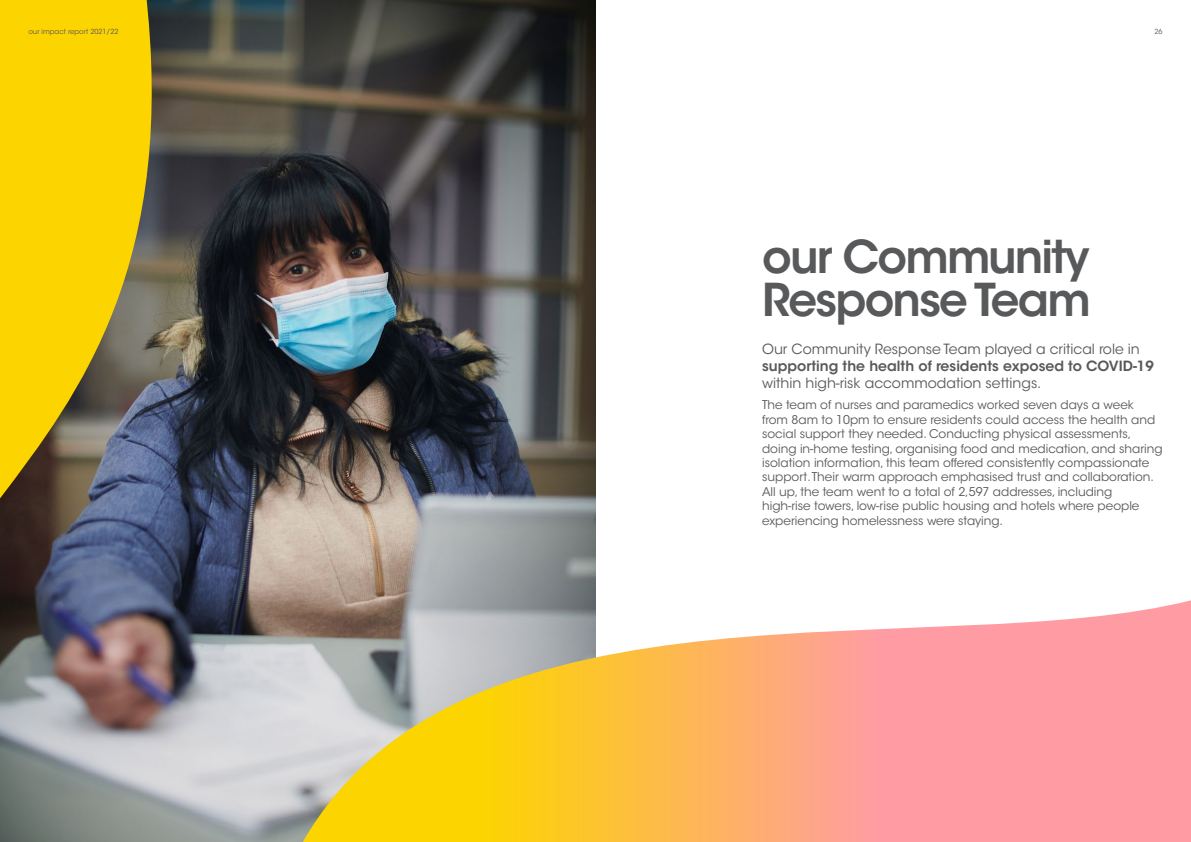
<style>
.page{position:relative;width:1191px;height:842px;background:#fff}
.page>*{position:absolute;margin:0;border:0;box-sizing:border-box;transform-origin:0 0}
.Small_Title{font:600 45px/42.8px "ITC Avant Garde Std";letter-spacing:-.04em;color:#58595b}
.Body__14pt{font:14px/16.8px "ITC Avant Garde Std";color:#58595b}
.Body{font:12px/14.4px "ITC Avant Garde Std";color:#58595b}
.t1{font:7px "ITC Avant Garde Std";color:#58595b}
.s1{font-weight:600}
</style>
<div class="page">
<img style="left:261px;top:0;width:334px;height:842px">
<svg style="left:303px;top:562px;width:888px;height:280px"></svg>
<img style="left:0;top:0;width:261px;height:842px">
<p class="t1" style="left:28px;top:27px;width:92px">our impact report 2021/22</p>
<p class="t1" style="left:1154px;top:27px;width:10px">26</p>
<p class="Small_Title" style="left:762px;top:235px;width:330px">our Community<br>Response Team</p>
<p class="Body__14pt" style="left:762px;top:341px;width:393px">Our Community Response Team played a critical role in <span class="s1">supporting the health of residents exposed to COVID-19 </span>within high-risk accommodation settings.</p>
<p class="Body" style="left:762px;top:398px;width:402px">The team of nurses and paramedics worked seven days a week from 8am to 10pm to ensure residents could access the health and social support they needed. Conducting physical assessments, doing in-home testing, organising food and medication, and sharing isolation information, this team offered consistently compassionate support. Their warm approach emphasised trust and collaboration.<br>All up, the team went to a total of 2,597 addresses, including high-rise towers, low-rise public housing and hotels where people experiencing homelessness were staying.</p>
</div>
